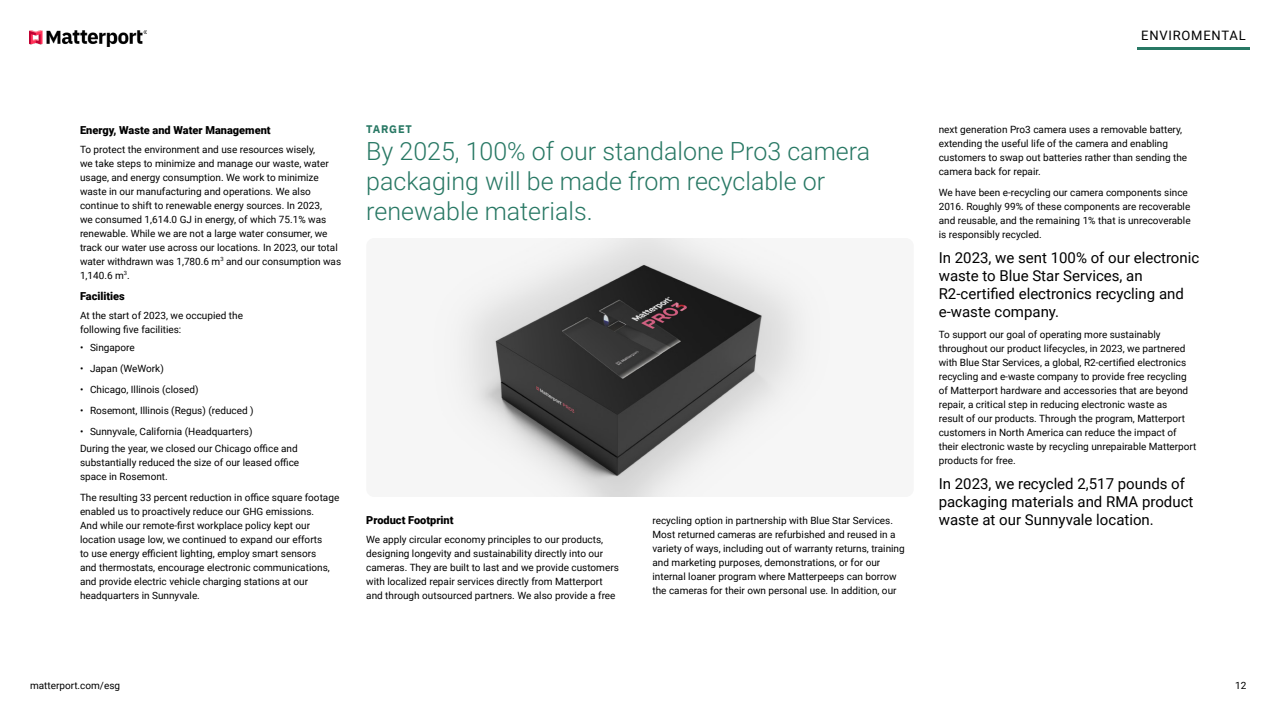
<style>
.page{position:relative;width:1280px;height:720px;background:#fff}
.page>*{position:absolute;margin:0;border:0;box-sizing:border-box;transform-origin:0 0}
.t1{font:300 25px/30px "Roboto";color:#287864}
.t2{font:15px/18px "Roboto";color:#000}
.t3{font:13px "Roboto";letter-spacing:.06em;color:#000}
.t4{font:900 11px "Roboto";color:#000}
.t5{font:700 11px "IBM Plex Sans";letter-spacing:.075em;color:#287864}
.t6{font:10px/14px "Roboto";color:#000}
</style>
<div class="page">
<img style="left:30px;top:30px;width:117px;height:16px">
<div style="left:366px;top:238px;width:548px;height:259px;background:#f6f6f6;border-radius:8px"></div>
<img style="left:469px;top:238px;width:326px;height:259px">
<svg style="left:1137px;top:48px;width:113px;height:2px"></svg>
<p class="t4" style="left:80px;top:122px;width:192px">Energy, Waste and Water Management</p>
<p class="t6" style="left:80px;top:142px;width:263px">To protect the environment and use resources wisely,<br>we take steps to minimize and manage our waste, water usage, and energy consumption. We work to minimize waste in our manufacturing and operations. We also continue to shift to renewable energy sources. In 2023,<br>we consumed 1,614.0 GJ in energy, of which 75.1% was renewable. While we are not a large water consumer, we track our water use across our locations. In 2023, our total water withdrawn was 1,780.6 m<sup>3</sup> and our consumption was 1,140.6 m<sup>3</sup>.</p>
<p class="t4" style="left:80px;top:288px;width:46px">Facilities</p>
<p class="t6" style="left:80px;top:308px;width:165px">At the start of 2023, we occupied the following five facilities:</p>
<p class="t6" style="left:80px;top:340px;width:56px">• Singapore</p>
<p class="t6" style="left:80px;top:361px;width:85px">• Japan (WeWork)</p>
<p class="t6" style="left:80px;top:382px;width:120px">• Chicago, Illinois (closed)</p>
<p class="t6" style="left:80px;top:403px;width:175px">• Rosemont, Illinois (Regus) (reduced )</p>
<p class="t6" style="left:80px;top:422px;width:219px;line-height:17px">• Sunnyvale, California (Headquarters)<br>During the year, we closed our Chicago office and</p>
<p class="t6" style="left:80px;top:455px;width:221px">substantially reduced the size of our leased office space in Rosemont.</p>
<p class="t6" style="left:80px;top:490px;width:261px">The resulting 33 percent reduction in office square footage enabled us to proactively reduce our GHG emissions.<br>And while our remote-first workplace policy kept our location usage low, we continued to expand our efforts<br>to use energy efficient lighting, employ smart sensors<br>and thermostats, encourage electronic communications, and provide electric vehicle charging stations at our headquarters in Sunnyvale.</p>
<p class="t5" style="left:366px;top:120px;width:47px">TARGET</p>
<h1 class="t1" style="left:366px;top:135px;width:505px">By 2025, 100% of our standalone Pro3 camera packaging will be made from recyclable or renewable materials.</h1>
<p class="t4" style="left:366px;top:513px;width:89px">Product Footprint</p>
<p class="t6" style="left:366px;top:532px;width:254px">We apply circular economy principles to our products, designing longevity and sustainability directly into our cameras. They are built to last and we provide customers with localized repair services directly from Matterport and through outsourced partners. We also provide a free</p>
<p class="t6" style="left:652px;top:513px;width:254px">recycling option in partnership with Blue Star Services.<br>Most returned cameras are refurbished and reused in a variety of ways, including out of warranty returns, training and marketing purposes, demonstrations, or for our internal loaner program where Matterpeeps can borrow the cameras for their own personal use. In addition, our</p>
<p class="t6" style="left:30px;top:678px;width:92px">matterport.com/esg</p>
<h3 class="t3" style="left:1141px;top:26px;width:106px">ENVIROMENTAL</h3>
<p class="t6" style="left:939px;top:122px;width:250px">next generation Pro3 camera uses a removable battery, extending the useful life of the camera and enabling customers to swap out batteries rather than sending the camera back for repair.</p>
<p class="t6" style="left:939px;top:185px;width:253px">We have been e-recycling our camera components since 2016. Roughly 99% of these components are recoverable and reusable, and the remaining 1% that is unrecoverable is responsibly recycled.</p>
<h2 class="t2" style="left:939px;top:248px;width:262px">In 2023, we sent 100% of our electronic waste to Blue Star Services, an<br>R2-certified electronics recycling and e-waste company.</h2>
<p class="t6" style="left:939px;top:327px;width:259px">To support our goal of operating more sustainably throughout our product lifecycles, in 2023, we partnered with Blue Star Services, a global, R2-certified electronics recycling and e-waste company to provide free recycling of Matterport hardware and accessories that are beyond repair, a critical step in reducing electronic waste as<br>result of our products. Through the program, Matterport customers in North America can reduce the impact of their electronic waste by recycling unrepairable Matterport products for free.</p>
<h2 class="t2" style="left:939px;top:474px;width:256px">In 2023, we recycled 2,517 pounds of packaging materials and RMA product waste at our Sunnyvale location.</h2>
<p class="t6" style="left:1235px;top:678px;width:13px">12</p>
</div>
